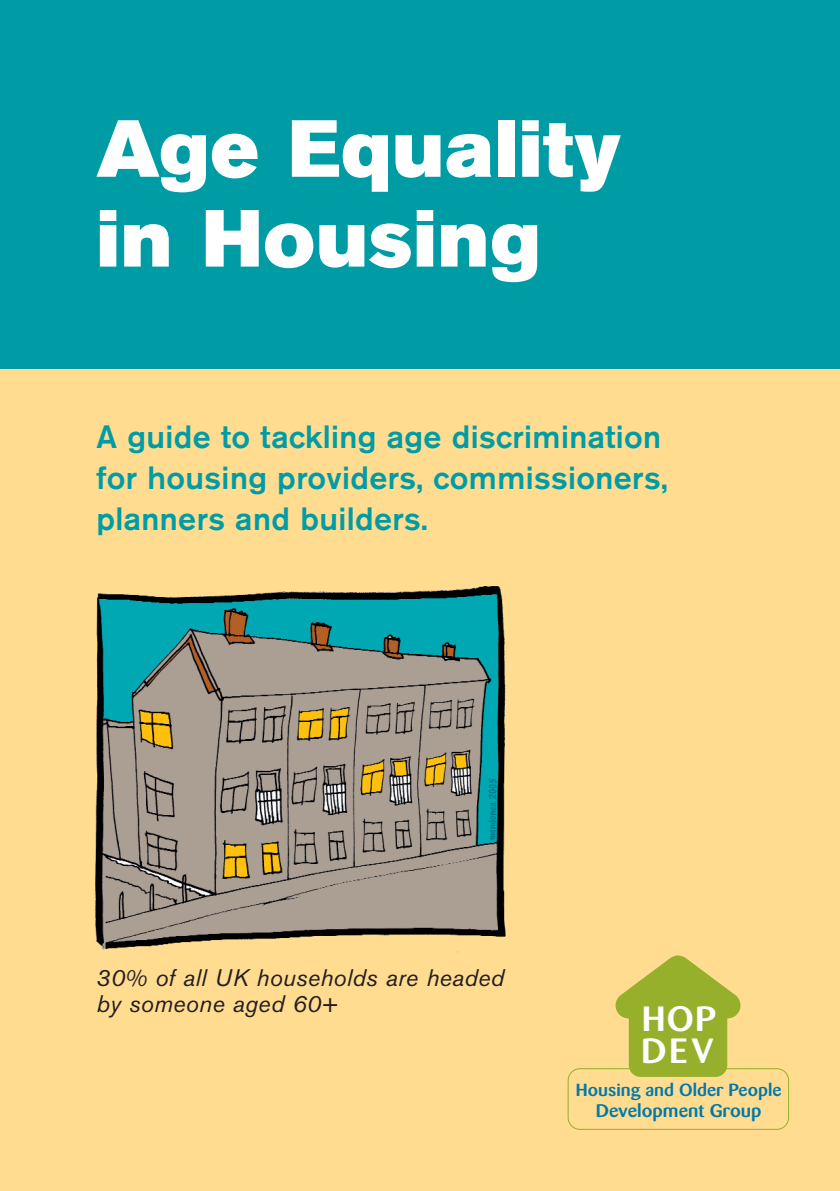
<style>
.page{position:relative;width:840px;height:1191px;background:#fff}
.page>*{position:absolute;margin:0;border:0;box-sizing:border-box;transform-origin:0 0}
.t1{font:80px/89.8px "Akzidenz Grotesk BE Super";letter-spacing:.015em;color:#fff}
.t2{font:500 34.8px "Barmeno";letter-spacing:.045em;color:#fff;scale:1.1 1}
.t3{font:500 32px/41px "Akzidenz Grotesk BE";letter-spacing:.01em;color:#009ca6}
.t4{font:italic 23.8px/26px "Akzidenz Grotesk BE";letter-spacing:.01em;color:#231f20}
.t5{font:500 18px "Barmeno";color:#0079ab;scale:1.1 1}
.t6{font:500 17.4px "Barmeno";color:#0079ab;scale:1.1 1}
</style>
<div class="page">
<div style="left:0;top:1px;width:839px;height:368px;background:#009ca6"></div>
<div style="left:0;top:369px;width:839px;height:822px;background:#ffdc90"></div>
<div style="left:567px;top:1068px;width:221px;height:61px;border:1px solid #96b02c;border-radius:12px"></div>
<svg style="left:615px;top:955px;width:125px;height:122px"></svg>
<img style="left:95px;top:586px;width:411px;height:367px">
<h1 class="t1" style="left:96px;top:111px;width:525px">Age Equality in Housing</h1>
<p class="t3" style="left:96px;top:419px;width:572px">A guide to tackling age discrimination for housing providers, commissioners, planners and builders.</p>
<p class="t4" style="left:96px;top:967px;width:409px">30% of all UK households are headed by someone aged 60+</p>
<p class="t2" style="left:641px;top:1004px;width:69px">HOP</p>
<p class="t2" style="left:641px;top:1036px;width:67px">DEV</p>
<p class="t6" style="left:575px;top:1082px;width:188px">Housing and Older People</p>
<p class="t5" style="left:595px;top:1103px;width:152px">Development Group</p>
</div>
